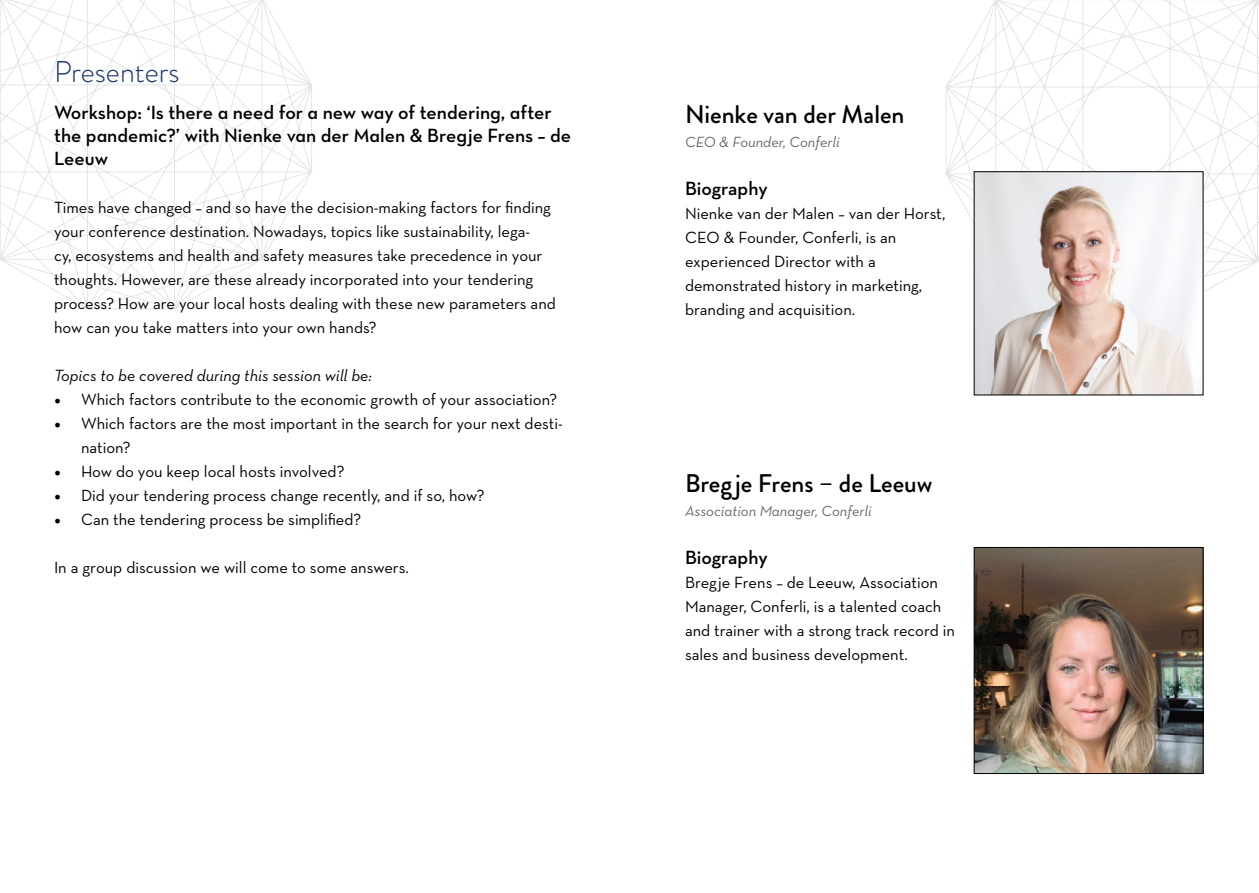
<style>
.page{position:relative;width:1259px;height:893px;background:#fff}
.page>*{position:absolute;margin:0;border:0;box-sizing:border-box;transform-origin:0 0}
.t1{font:300 30px "Brandon Grotesque";color:#1b3764}
.t2{font:500 25.5px "Brandon Grotesque";color:#000}
.t3{font:19.5px/23.4px "Neutra Text Demi Alt";color:#000}
.t4{font:600 19.5px "Neutra Text Exp";color:#000101}
.t5{font:16.5px/24px "Neutra Text Exp";color:#000101}
.t6{font:16.5px/24px "Neutra Text";color:#000}
.t7{font:italic 16.5px "Neutra Text";color:#000}
.t8{font:italic 15px "Neutra Text Exp";color:#666767}
.s1{font-family:"Minion Pro";font-size:18px;color:#000}
</style>
<div class="page">
<svg style="left:945px;top:0;width:314px;height:312px"></svg>
<svg style="left:0;top:0;width:312px;height:310px"></svg>
<img style="left:975px;top:173px;width:226px;height:220px">
<img style="left:975px;top:549px;width:226px;height:223px">
<div style="left:973px;top:547px;width:230px;height:227px;border:1px solid #000101"></div>
<h1 class="t1" style="left:54px;top:52px;width:127px">Presenters</h1>
<p class="t3" style="left:54px;top:100px;width:518px">Workshop: ‘Is there a need for a new way of tendering, after the pandemic?’ with Nienke van der Malen &amp; Bregje Frens – de<br>Leeuw</p>
<p class="t6" style="left:54px;top:195px;width:503px">Times have changed – and so have the decision-making factors for finding your conference destination. Nowadays, topics like sustainability, lega-<br>cy, ecosystems and health and safety measures take precedence in your thoughts. However, are these already incorporated into your tendering process? How are your local hosts dealing with these new parameters and how can you take matters into your own hands?</p>
<p class="t7" style="left:54px;top:365px;width:319px">Topics to be covered during this session will be:</p>
<p class="t5" style="left:54px;top:387px;width:504px"><span class="s1">•</span> Which factors contribute to the economic growth of your association?</p>
<p class="t5" style="left:81px;top:411px;width:483px;text-indent:-27px"><span class="s1">•</span> Which factors are the most important in the search for your next desti&shy;nation?</p>
<p class="t5" style="left:54px;top:459px;width:292px"><span class="s1">•</span> How do you keep local hosts involved?</p>
<p class="t5" style="left:54px;top:483px;width:432px"><span class="s1">•</span> Did your tendering process change recently, and if so, how?</p>
<p class="t5" style="left:54px;top:507px;width:309px"><span class="s1">•</span> Can the tendering process be simplified?</p>
<p class="t6" style="left:54px;top:555px;width:356px">In a group discussion we will come to some answers.</p>
<h2 class="t2" style="left:685px;top:96px;width:221px">Nienke van der Malen</h2>
<p class="t8" style="left:685px;top:132px;width:156px">CEO &amp; Founder, Conferli</p>
<p class="t4" style="left:685px;top:176px;width:84px">Biography</p>
<p class="t5" style="left:685px;top:201px;width:262px">Nienke van der Malen – van der Horst,<br>CEO &amp; Founder, Conferli, is an experienced Director with a demonstrated history in marketing, branding and acquisition.</p>
<h2 class="t2" style="left:685px;top:465px;width:249px">Breg je Frens – de Leeuw</h2>
<p class="t8" style="left:685px;top:501px;width:188px">Association Manager, Conferli</p>
<p class="t4" style="left:685px;top:545px;width:84px">Biography</p>
<p class="t5" style="left:685px;top:570px;width:271px">Bregje Frens – de Leeuw, Association Manager, Conferli, is a talented coach and trainer with a strong track record in sales and business development.</p>
</div>
